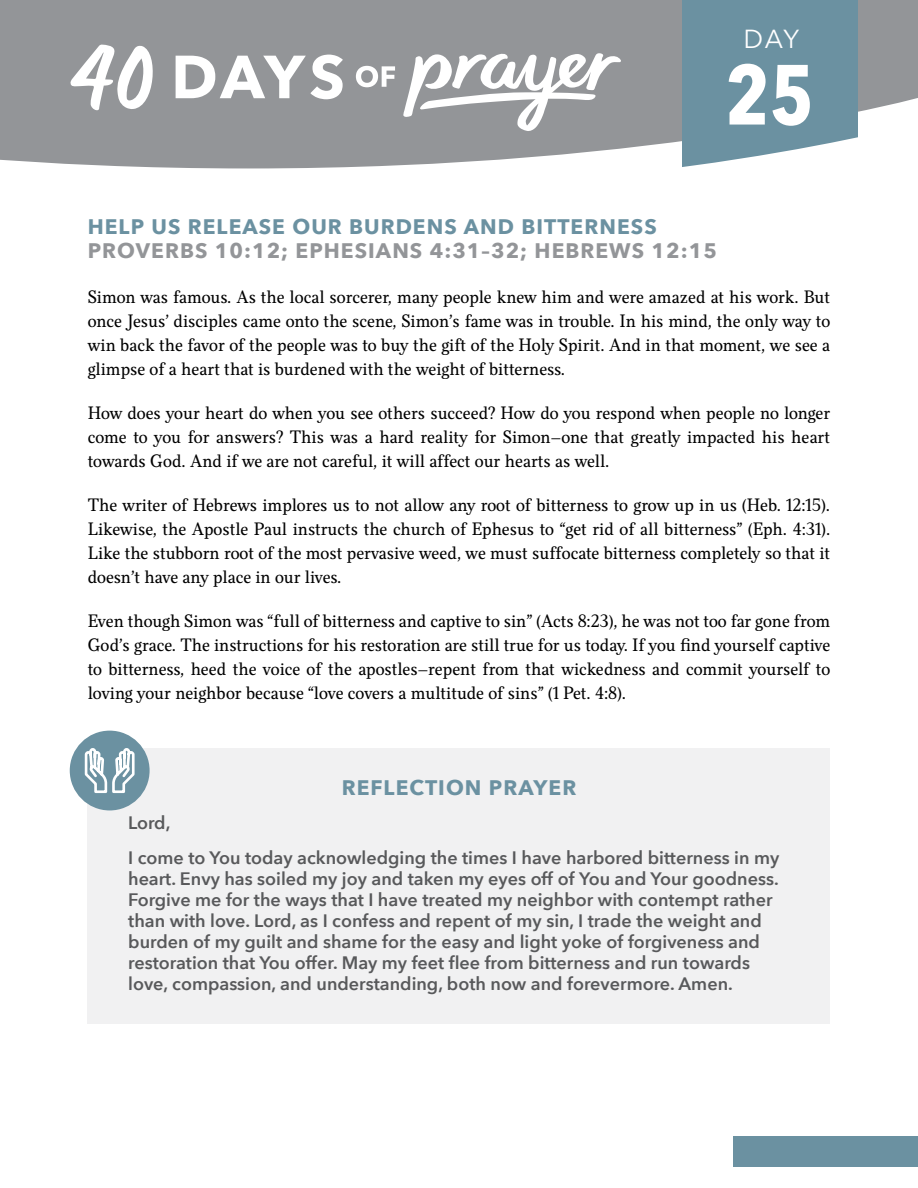
<style>
.page{position:relative;width:918px;height:1188px;background:#fff}
.page>*{position:absolute;margin:0;border:0;box-sizing:border-box;transform-origin:0 0}
.t1{font:700 84.3px "Avenir Next Condensed";color:#fff}
.t2{font:26.1px "Avenir Next";color:#fff}
.t3{font:700 21px "Avenir Next";letter-spacing:.05em;color:#6b91a1}
.t4{font:700 21px "Avenir Next";letter-spacing:.05em;color:#939598}
.t5{font:18px/24px "Felice";color:#000;text-align:justify}
.t6{font:600 18px/21px "Avenir Next";color:#58595b}
</style>
<div class="page">
<div style="left:733px;top:1137px;width:185px;height:30px;background:#6b91a1"></div>
<div style="left:88px;top:749px;width:742px;height:275px;background:#f1f1f2"></div>
<svg style="left:0;top:0;width:918px;height:168px;background:#9c9ea0"></svg>
<svg style="left:682px;top:0;width:175px;height:168px;background:#779aa8"></svg>
<svg style="left:176px;top:55px;width:167px;height:44px"></svg>
<svg style="left:356px;top:66px;width:39px;height:21px"></svg>
<svg style="left:403px;top:53px;width:218px;height:79px"></svg>
<svg style="left:70px;top:45px;width:89px;height:65px"></svg>
<div style="left:70px;top:731px;width:80px;height:79px;background:#6b91a1;border-radius:50%"></div>
<svg style="left:83px;top:730px;width:53px;height:63px"></svg>
<h2 class="t2" style="left:744px;top:17px;width:57px">DAY</h2>
<h1 class="t1" style="left:726px;top:43px;width:90px">25</h1>
<p class="t3" style="left:88px;top:209px;width:570px">HELP US RELEASE OUR BURDENS AND BITTERNESS</p>
<p class="t4" style="left:88px;top:233px;width:631px">PROVERBS 10:12; EPHESIANS 4:31–32; HEBREWS 12:15</p>
<p class="t5" style="left:88px;top:285px;width:744px">Simon was famous. As the local sorcerer, many people knew him and were amazed at his work. But once Jesus’ disciples came onto the scene, Simon’s fame was in trouble. In his mind, the only way to win back the favor of the people was to buy the gift of the Holy Spirit. And in that moment, we see a glimpse of a heart that is burdened with the weight of bitterness.</p>
<p class="t5" style="left:88px;top:401px;width:744px">How does your heart do when you see others succeed? How do you respond when people no longer come to you for answers? This was a hard reality for Simon—one that greatly impacted his heart towards God. And if we are not careful, it will affect our hearts as well.</p>
<p class="t5" style="left:88px;top:493px;width:744px">The writer of Hebrews implores us to not allow any root of bitterness to grow up in us (Heb. 12:15).<br>Likewise, the Apostle Paul instructs the church of Ephesus to “get rid of all bitterness” (Eph. 4:31).<br>Like the stubborn root of the most pervasive weed, we must suffocate bitterness completely so that it doesn’t have any place in our lives.</p>
<p class="t5" style="left:88px;top:610px;width:744px">Even though Simon was “full of bitterness and captive to sin” (Acts 8:23), he was not too far gone from God’s grace. The instructions for his restoration are still true for us today. If you find yourself captive to bitterness, heed the voice of the apostles—repent from that wickedness and commit yourself to loving your neighbor because “love covers a multitude of sins” (1 Pet. 4:8).</p>
<p class="t3" style="left:342px;top:769px;width:236px">REFLECTION PRAYER</p>
<p class="t6" style="left:128px;top:805px;width:653px;line-height:34.5px">Lord,<br>I come to You today acknowledging the times I have harbored bitterness in my</p>
<p class="t6" style="left:128px;top:867px;width:652px">heart. Envy has soiled my joy and taken my eyes off of You and Your goodness.<br>Forgive me for the ways that I have treated my neighbor with contempt rather than with love. Lord, as I confess and repent of my sin, I trade the weight and burden of my guilt and shame for the easy and light yoke of forgiveness and restoration that You offer. May my feet flee from bitterness and run towards love, compassion, and understanding, both now and forevermore. Amen.</p>
</div>
